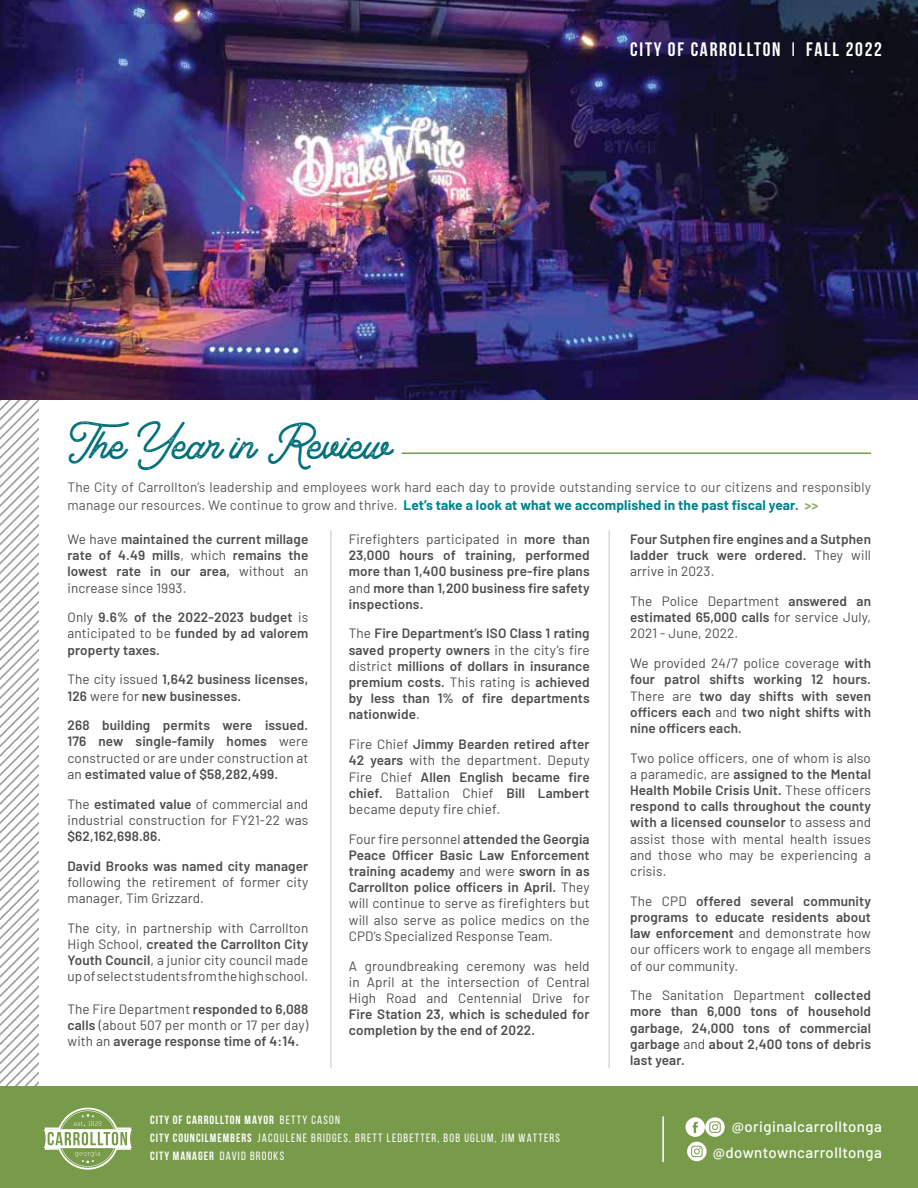
<style>
.page{position:relative;width:918px;height:1188px;background:#fff}
.page>*{position:absolute;margin:0;border:0;box-sizing:border-box;transform-origin:0 0}
.t1{font:37.5px "Thistails Rough";color:#006f79}
.t2{font:19.5px "Bebas Neue";letter-spacing:.09em;color:#fff}
.t3{font:500 15px/25.5px "Barlow";letter-spacing:.03em;color:#fff;text-align:right}
.t4{font:13.65px/18px "Barlow";letter-spacing:.01em;color:#58595b}
.t5{font:13.5px/16.2px "Barlow";letter-spacing:.01em;color:#4d4d4f;text-align:justify}
.t6{font:600 13.5px/16.2px "Barlow";letter-spacing:.01em;color:#4d4d4f;text-align:justify}
.t7{font:12px/18px "Bebas Neue";letter-spacing:.1em;color:#fff}
.s1{font-style:inherit}
.s2{font-weight:700}
.s3{font-weight:700;color:#00848f}
.s4{font-weight:700;color:#94b074}
.s5{font-weight:400}
.s6{font-weight:600}
</style>
<div class="page">
<img style="left:0;top:0;width:918px;height:400px">
<hr style="left:402px;top:453px;width:469px;height:1px;background:#789b4a">
<div style="left:0;top:1086px;width:918px;height:102px;background:#789b4a"></div>
<svg style="left:0;top:400px;width:132px;height:770px"></svg>
<svg style="left:687px;top:1142px;width:20px;height:19px"></svg>
<svg style="left:691px;top:1146px;width:12px;height:11px"></svg>
<svg style="left:705px;top:1117px;width:20px;height:20px"></svg>
<svg style="left:685px;top:1117px;width:36px;height:20px"></svg>
<hr style="left:662px;top:1116px;width:2px;height:46px;background:#fff">
<hr style="left:330px;top:530px;width:2px;height:538px;background:#d9d8d8">
<hr style="left:608px;top:530px;width:2px;height:538px;background:#d9d8d8">
<h1 class="t1" style="left:68px;top:425px;width:327px">The Year in Review</h1>
<h2 class="t2" style="left:630px;top:38px;width:253px">CITY OF CARROLLTON <span class="s1">I</span> FALL <span class="s2">2022</span></h2>
<p class="t4" style="left:68px;top:477px;width:805px">The City of Carrollton’s leadership and employees work hard each day to provide outstanding service to our citizens and responsibly manage our resources. We continue to grow and thrive. <span class="s3">Let’s take a look at what we accomplished in the past fiscal year.</span> <span class="s4">&gt;&gt;</span></p>
<p class="t6" style="left:68px;top:530px;width:242px"><span class="s5">We have</span> maintained the current millage rate of 4.49 mills<span class="s5">, which</span> remains the lowest rate in our area, <span class="s5">without an increase since 1993.</span></p>
<p class="t6" style="left:68px;top:608px;width:242px"><span class="s5">Only</span> 9.6% of the 2022-2023 budget <span class="s5">is anticipated to be</span> funded by ad valorem property taxes.</p>
<p class="t6" style="left:68px;top:670px;width:242px"><span class="s5">The city issued</span> 1,642 business licenses,<br>126 <span class="s5">were for</span> new businesses.</p>
<p class="t6" style="left:68px;top:716px;width:242px">268 building permits were issued.<br>176 new single-family homes <span class="s5">were constructed or are under construction at an</span> estimated value of $58,282,499.</p>
<p class="t5" style="left:68px;top:795px;width:242px">The <span class="s6">estimated value</span> of commercial and industrial construction for FY21-22 was</p>
<p class="t6" style="left:68px;top:827px;width:95px">$62,162,698.86.</p>
<p class="t6" style="left:68px;top:857px;width:242px">David Brooks was named city manager</p>
<p class="t5" style="left:68px;top:873px;width:242px">following the retirement of former city manager, Tim Grizzard.</p>
<p class="t5" style="left:68px;top:919px;width:242px">The city, in partnership with Carrollton High School, <span class="s6">created the Carrollton City Youth Council</span>, a junior city council made up of select students from the high school.</p>
<p class="t5" style="left:68px;top:1000px;width:242px">The Fire Department <span class="s6">responded to 6,088 calls</span> (about 507 per month or 17 per day) with an <span class="s6">average response time of 4:14.</span></p>
<p class="t6" style="left:349px;top:530px;width:242px"><span class="s5">Firefighters participated in</span> more than 23,000 hours of training, performed more than 1,400 business pre-fire plans <span class="s5">and</span> more than 1,200 business fire safety inspections.</p>
<p class="t6" style="left:349px;top:624px;width:242px"><span class="s5">The</span> Fire Department’s ISO Class 1 rating saved property owners <span class="s5">in the city’s fire district</span> millions of dollars in insurance premium costs. <span class="s5">This rating is</span> achieved by less than 1% of fire departments nationwide<span class="s5">.</span></p>
<p class="t5" style="left:349px;top:735px;width:242px">Fire Chief <span class="s6">Jimmy Bearden retired after 42 years</span> with the department. Deputy Fire Chief <span class="s6">Allen English became fire chief.</span> Battalion Chief <span class="s6">Bill Lambert </span>became deputy fire chief.</p>
<p class="t5" style="left:349px;top:830px;width:242px">Four fire personnel <span class="s6">attended the Georgia Peace Officer Basic Law Enforcement training academy</span> and were <span class="s6">sworn in as Carrollton police officers in April.</span> They will continue to serve as firefighters but will also serve as police medics on the CPD’s Specialized Response Team.</p>
<p class="t5" style="left:349px;top:957px;width:242px">A groundbreaking ceremony was held in April at the intersection of Central High Road and Centennial Drive for</p>
<p class="t6" style="left:349px;top:1005px;width:242px">Fire Station 23, which is scheduled for completion by the end of 2022.</p>
<p class="t6" style="left:630px;top:530px;width:242px">Four Sutphen fire engines and a Sutphen ladder truck were ordered. <span class="s5">They will arrive in 2023.</span></p>
<p class="t5" style="left:630px;top:592px;width:242px">The Police Department <span class="s6">answered an estimated 65,000 calls</span> for service July, 2021 - June, 2022.</p>
<p class="t6" style="left:630px;top:654px;width:242px"><span class="s5">We provided 24/7 police coverage</span> with four patrol shifts working 12 hours.<br><span class="s5">There are</span> two day shifts with seven officers each <span class="s5">and</span> two night shifts with nine officers each.</p>
<p class="t5" style="left:630px;top:749px;width:242px">Two police officers, one of whom is also a paramedic, are <span class="s6">assigned to the Mental Health Mobile Crisis Unit.</span> These officers <span class="s6">respond to calls throughout the county with a licensed counselor</span> to assess and assist those with mental health issues and those who may be experiencing a crisis.</p>
<p class="t5" style="left:630px;top:892px;width:242px">The CPD <span class="s6">offered several community programs to educate residents about law enforcement</span> and demonstrate how our officers work to engage all members of our community.</p>
<p class="t6" style="left:630px;top:986px;width:242px"><span class="s5">The Sanitation Department</span> collected more than 6,000 tons of household garbage, 24,000 tons of commercial garbage <span class="s5">and</span> about 2,400 tons of debris last year.</p>
<p class="t7" style="left:150px;top:1111px;width:411px"><span class="s2">CITY OF CARROLLTON MAYOR</span> BETTY CASON<br><span class="s2">CITY COUNCILMEMBERS</span> JACQULENE BRIDGES, BRETT LEDBETTER, BOB UGLUM, JIM WATTERS<br><span class="s2">CITY MANAGER</span> DAVID BROOKS</p>
<p class="t3" style="left:713px;top:1113px;width:171px">@originalcarrolltonga @downtowncarrolltonga</p>
</div>
